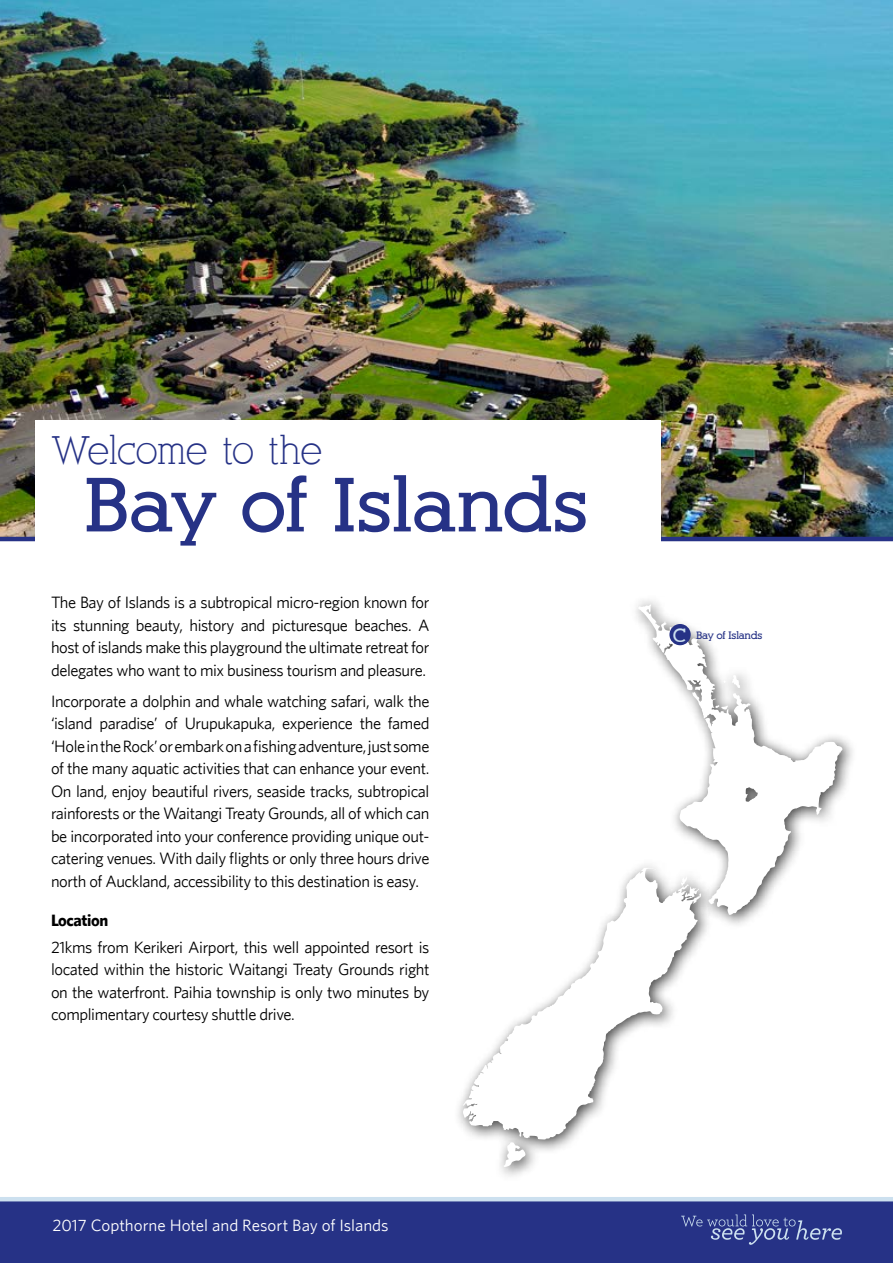
<style>
.page{position:relative;width:893px;height:1263px;background:#fff}
.page>*{position:absolute;margin:0;border:0;box-sizing:border-box;transform-origin:0 0}
.t1{font:700 75px "Alexandria FLF";letter-spacing:-.015em;color:#263286}
.t2{font:39px "Alexandria FLF";letter-spacing:-.02em;color:#263286}
.t3{font:16.5px/22.5px "Whitney HTF";letter-spacing:-.025em;color:#000;text-align:justify}
.t4{font:16.5px "Whitney HTF";color:#fff}
.t5{font:700 16.5px "Whitney HTF";letter-spacing:-.025em;color:#000}
.t6{font:700 10.5px "Alexandria FLF";letter-spacing:-.025em;color:#263286}
.s1{font-size:19.2px;color:#cce0ef}
</style>
<div class="page">
<img style="left:0;top:0;width:893px;height:537px">
<hr style="left:0;top:537px;width:893px;height:4px;background:#263286">
<div style="left:35px;top:420px;width:625px;height:129px;background:#fff"></div>
<svg style="left:462px;top:875px;width:239px;height:292px"></svg>
<div style="left:629px;top:595px;width:229px;height:336px;background:#000;opacity:.75"></div>
<svg style="left:638px;top:604px;width:205px;height:311px"></svg>
<div style="left:670px;top:625px;width:20px;height:19px;background:#263286;border-radius:50%"></div>
<div style="left:669px;top:624px;width:22px;height:21px;border:2px solid #263286;border-radius:50%"></div>
<div style="left:0;top:1200px;width:893px;height:63px;background:#263286"></div>
<svg style="left:681px;top:1214px;width:161px;height:31px"></svg>
<hr style="left:0;top:1197px;width:893px;height:4px;background:#cce0ef">
<h2 class="t2" style="left:51px;top:429px;width:273px">Welcome to the</h2>
<h1 class="t1" style="left:84px;top:465px;width:505px">Bay of Islands</h1>
<p class="t3" style="left:51px;top:591px;width:380px">The Bay of Islands is a subtropical micro-region known for its stunning beauty, history and picturesque beaches. A host of islands make this playground the ultimate retreat for delegates who want to mix business tourism and pleasure.</p>
<p class="t3" style="left:51px;top:689px;width:380px">Incorporate a dolphin and whale watching safari, walk the ‘island paradise’ of Urupukapuka, experience the famed ‘Hole in the Rock’ or embark on a fishing adventure, just some of the many aquatic activities that can enhance your event.<br>On land, enjoy beautiful rivers, seaside tracks, subtropical rainforests or the Waitangi Treaty Grounds, all of which can be incorporated into your conference providing unique out&shy;catering venues. With daily flights or only three hours drive north of Auckland, accessibility to this destination is easy.</p>
<p class="t5" style="left:51px;top:910px;width:59px">Location</p>
<p class="t3" style="left:51px;top:935px;width:380px">21kms from Kerikeri Airport, this well appointed resort is located within the historic Waitangi Treaty Grounds right on the waterfront. Paihia township is only two minutes by complimentary courtesy shuttle drive.</p>
<p class="t4" style="left:52px;top:1215px;width:338px">2017 Copthorne Hotel and Resort Bay of Islands</p>
<p class="t6" style="left:673px;top:630px;width:91px"><span class="s1">C</span> Bay of Islands</p>
</div>
